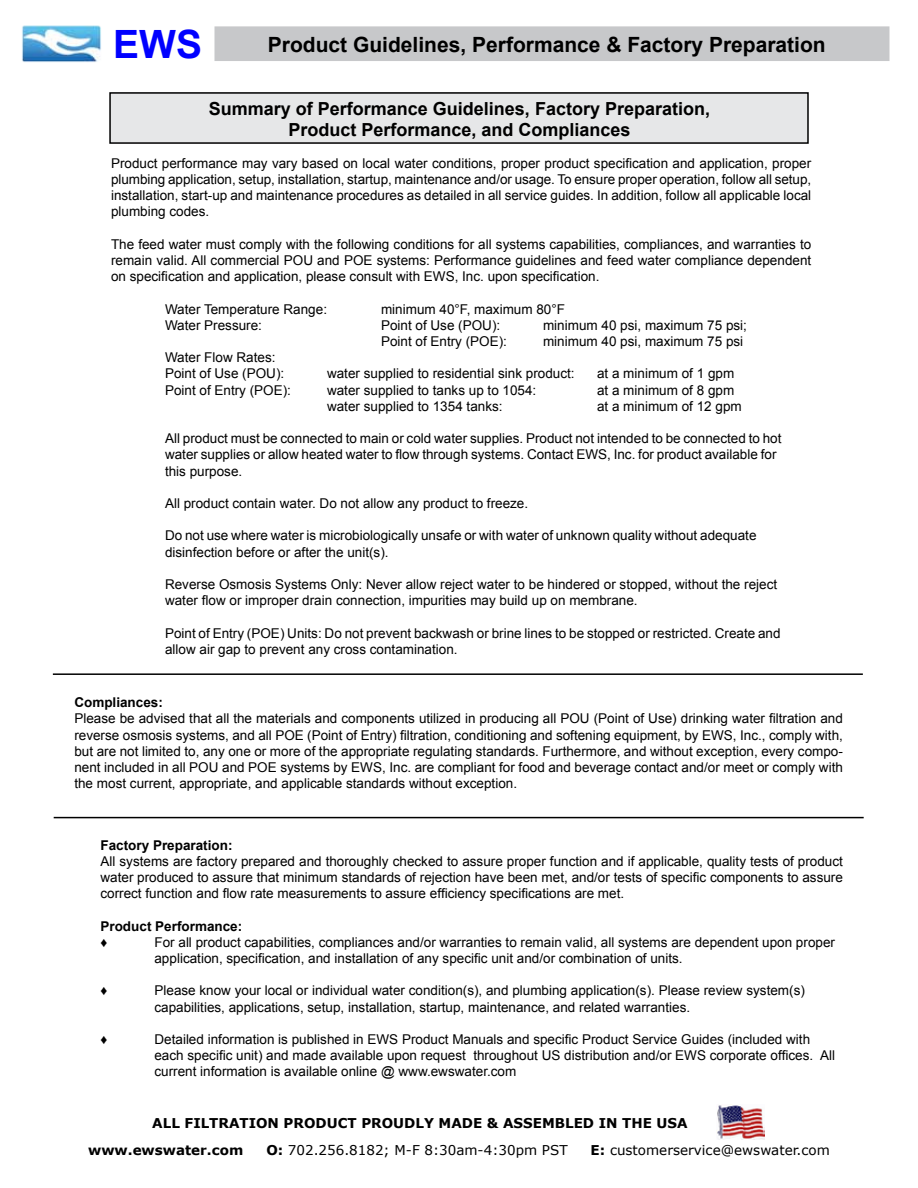
<style>
.page{position:relative;width:918px;height:1188px;background:#fff}
.page>*{position:absolute;margin:0;border:0;box-sizing:border-box;transform-origin:0 0}
.t1{font:700 39px "Arial";color:#00f}
.t2{font:700 21px "Arial";color:#000}
.t3{font:700 18px/21.6px "Arial";color:#000;text-align:center}
.t4{font:13.5px/16.2px "Arial";color:#000}
.t5{font:700 13.5px/26.7px "Verdana";color:#000}
.t6{font:13.5px "Verdana";color:#000}
.t7{font:700 13.5px "Arial";color:#000}
.s1{font-weight:700}
</style>
<div class="page">
<img style="left:717px;top:1104px;width:47px;height:36px">
<div style="left:214px;top:26px;width:675px;height:35px;background:#c7c8ca;border:2px solid #c7c8ca"></div>
<img style="left:22px;top:25px;width:79px;height:37px">
<hr style="left:54px;top:817px;width:810px;height:1px;background:#000">
<hr style="left:53px;top:673px;width:810px;height:2px;background:#000">
<div style="left:110px;top:93px;width:698px;height:50px;background:#e6e7e8"></div>
<div style="left:109px;top:92px;width:700px;height:52px;border:2px solid #000"></div>
<h1 class="t1" style="left:113px;top:19px;width:90px">EWS</h1>
<h2 class="t2" style="left:268px;top:30px;width:559px">Product Guidelines, Performance &amp; Factory Preparation</h2>
<h3 class="t3" style="left:209px;top:98px;width:503px">Summary of Performance Guidelines, Factory Preparation,<br>Product Performance, and Compliances</h3>
<p class="t4" style="left:111px;top:155px;width:702px;text-align:justify">Product performance may vary based on local water conditions, proper product specification and application, proper plumbing application, setup, installation, startup, maintenance and/or usage. To ensure proper operation, follow all setup, installation, start-up and maintenance procedures as detailed in all service guides. In addition, follow all applicable local plumbing codes.</p>
<p class="t4" style="left:111px;top:236px;width:702px;text-align:justify">The feed water must comply with the following conditions for all systems capabilities, compliances, and warranties to remain valid. All commercial POU and POE systems: Performance guidelines and feed water compliance dependent on specification and application, please consult with EWS, Inc. upon specification.</p>
<p class="t4" style="left:165px;top:301px;width:164px">Water Temperature Range:</p>
<p class="t4" style="left:381px;top:301px;width:186px">minimum 40°F, maximum 80°F</p>
<p class="t4" style="left:165px;top:317px;width:99px">Water Pressure:</p>
<p class="t4" style="left:381px;top:317px;width:121px">Point of Use (POU):</p>
<p class="t4" style="left:543px;top:317px;width:206px">minimum 40 psi, maximum 75 psi;</p>
<p class="t4" style="left:381px;top:333px;width:128px">Point of Entry (POE):</p>
<p class="t4" style="left:543px;top:333px;width:202px">minimum 40 psi, maximum 75 psi</p>
<p class="t4" style="left:165px;top:350px;width:121px">Water Flow Rates:<br>Point of Use (POU):</p>
<p class="t4" style="left:327px;top:366px;width:249px">water supplied to residential sink product:</p>
<p class="t4" style="left:597px;top:366px;width:139px">at a minimum of 1 gpm</p>
<p class="t4" style="left:165px;top:382px;width:128px">Point of Entry (POE):</p>
<p class="t4" style="left:327px;top:382px;width:211px">water supplied to tanks up to 1054:</p>
<p class="t4" style="left:597px;top:382px;width:139px">at a minimum of 8 gpm</p>
<p class="t4" style="left:327px;top:398px;width:177px">water supplied to 1354 tanks:</p>
<p class="t4" style="left:597px;top:398px;width:146px">at a minimum of 12 gpm</p>
<p class="t4" style="left:165px;top:431px;width:618px">All product must be connected to main or cold water supplies. Product not intended to be connected to hot water supplies or allow heated water to flow through systems. Contact EWS, Inc. for product available for this purpose.</p>
<p class="t4" style="left:165px;top:495px;width:365px">All product contain water. Do not allow any product to freeze.</p>
<p class="t4" style="left:165px;top:528px;width:593px">Do not use where water is microbiologically unsafe or with water of unknown quality without adequate disinfection before or after the unit(s).</p>
<p class="t4" style="left:165px;top:576px;width:614px">Reverse Osmosis Systems Only: Never allow reject water to be hindered or stopped, without the reject water flow or improper drain connection, impurities may build up on membrane.</p>
<p class="t4" style="left:165px;top:625px;width:617px">Point of Entry (POE) Units: Do not prevent backwash or brine lines to be stopped or restricted. Create and allow air gap to prevent any cross contamination.</p>
<p class="t7" style="left:74px;top:693px;width:90px">Compliances:</p>
<p class="t4" style="left:74px;top:711px;width:770px;text-align:justify">Please be advised that all the materials and components utilized in producing all POU (Point of Use) drinking water filtration and reverse osmosis systems, and all POE (Point of Entry) filtration, conditioning and softening equipment, by EWS, Inc., comply with, but are not limited to, any one or more of the appropriate regulating standards. Furthermore, and without exception, every compo&shy;nent included in all POU and POE systems by EWS, Inc. are compliant for food and beverage contact and/or meet or comply with the most current, appropriate, and applicable standards without exception.</p>
<p class="t7" style="left:100px;top:836px;width:134px">Factory Preparation:</p>
<p class="t4" style="left:100px;top:853px;width:744px;text-align:justify">All systems are factory prepared and thoroughly checked to assure proper function and if applicable, quality tests of product water produced to assure that minimum standards of rejection have been met, and/or tests of specific components to assure correct function and flow rate measurements to assure efficiency specifications are met.</p>
<p class="t7" style="left:100px;top:917px;width:143px">Product Performance:</p>
<p class="t4" style="left:100px;top:934px;width:8px">♦</p>
<p class="t4" style="left:154px;top:934px;width:682px">For all product capabilities, compliances and/or warranties to remain valid, all systems are dependent upon proper application, specification, and installation of any specific unit and/or combination of units.</p>
<p class="t4" style="left:100px;top:983px;width:8px">♦</p>
<p class="t4" style="left:154px;top:983px;width:652px">Please know your local or individual water condition(s), and plumbing application(s). Please review system(s) capabilities, applications, setup, installation, startup, maintenance, and related warranties.</p>
<p class="t4" style="left:100px;top:1031px;width:8px">♦</p>
<p class="t4" style="left:154px;top:1031px;width:682px">Detailed information is published in EWS Product Manuals and specific Product Service Guides (included with each specific unit) and made available upon request throughout US distribution and/or EWS corporate offices. All current information is available online @ www.ewswater.com</p>
<p class="t5" style="left:88px;top:1110px;width:601px;text-indent:64px">ALL FILTRATION PRODUCT PROUDLY MADE &amp; ASSEMBLED IN THE USA www.ewswater.com</p>
<p class="t6" style="left:266px;top:1141px;width:303px"><span class="s1">O:</span> 702.256.8182; M-F 8:30am-4:30pm PST</p>
<p class="t6" style="left:591px;top:1141px;width:241px"><span class="s1">E:</span> customerservice@ewswater.com</p>
</div>
